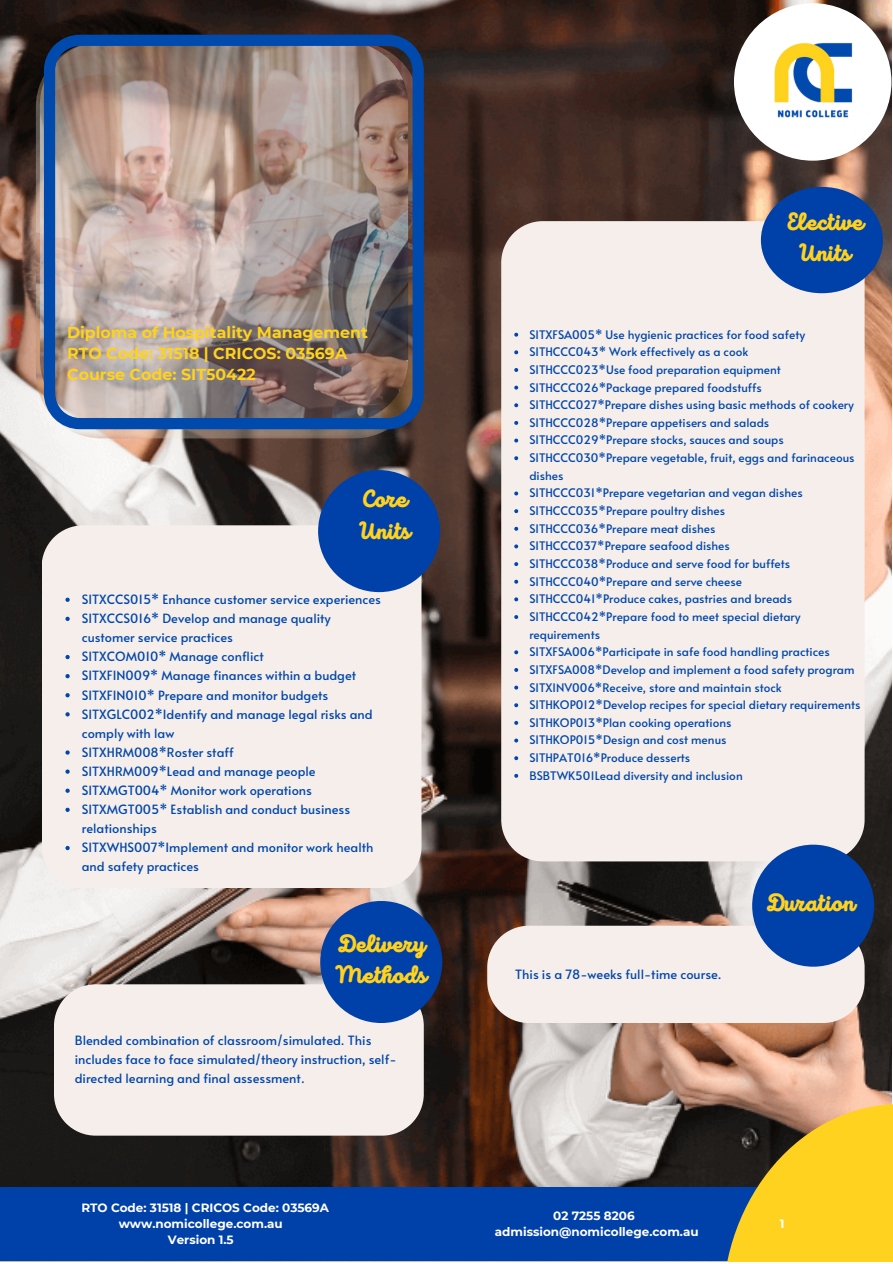
<style>
.page{position:relative;width:893px;height:1264px;background:#fff}
.page>*{position:absolute;margin:0;border:0;box-sizing:border-box;transform-origin:0 0}
.t1{font:900 24px/31.5px "Intro Script";color:#ffd21d}
.t2{font:700 15.75px/21.3px "Montserrat";color:#ffd21d}
.t3{font:12.75px/19px "Alata";color:#0047ab}
.t4{font:700 12px/15.8px "Montserrat";color:#fff}
.t5{font:11.7px/17.7px "Alata";color:#0047ab}
</style>
<div class="page">
<img style="left:0;top:0;width:891px;height:1187px">
<div style="left:0;top:1187px;width:804px;height:75px;background:#0040a9"></div>
<svg style="left:722px;top:1104px;width:170px;height:158px;fill:#ffd21f"></svg>
<svg style="left:734px;top:3px;width:157px;height:158px"></svg>
<img style="left:752px;top:21px;width:121px;height:122px">
<img style="left:36px;top:42px;width:384px;height:396px;border-radius:65px">
<div style="left:501px;top:221px;width:363px;height:640px;background:#f6eeea"></div>
<div style="left:760px;top:187px;width:122px;height:106px;background:#0040a9;border-radius:50%"></div>
<div style="left:42px;top:525px;width:379px;height:363px;background:#f6eeea"></div>
<div style="left:318px;top:470px;width:122px;height:122px;background:#0040a9;border-radius:50%"></div>
<img style="left:44px;top:35px;width:380px;height:394px">
<svg style="left:65px;top:597px;width:5px;height:5px"></svg>
<svg style="left:65px;top:616px;width:5px;height:5px"></svg>
<svg style="left:65px;top:655px;width:5px;height:4px"></svg>
<svg style="left:65px;top:674px;width:5px;height:4px"></svg>
<svg style="left:65px;top:693px;width:5px;height:4px"></svg>
<svg style="left:65px;top:712px;width:5px;height:4px"></svg>
<svg style="left:65px;top:750px;width:5px;height:4px"></svg>
<svg style="left:65px;top:769px;width:5px;height:4px"></svg>
<svg style="left:65px;top:788px;width:5px;height:4px"></svg>
<svg style="left:65px;top:807px;width:5px;height:5px"></svg>
<svg style="left:65px;top:845px;width:5px;height:5px"></svg>
<svg style="left:514px;top:333px;width:4px;height:3px"></svg>
<svg style="left:514px;top:350px;width:4px;height:4px"></svg>
<svg style="left:514px;top:368px;width:4px;height:4px"></svg>
<svg style="left:514px;top:385px;width:4px;height:4px"></svg>
<svg style="left:514px;top:403px;width:4px;height:4px"></svg>
<svg style="left:514px;top:421px;width:4px;height:4px"></svg>
<svg style="left:514px;top:438px;width:4px;height:4px"></svg>
<svg style="left:514px;top:456px;width:4px;height:4px"></svg>
<svg style="left:514px;top:491px;width:4px;height:4px"></svg>
<svg style="left:514px;top:509px;width:4px;height:4px"></svg>
<svg style="left:514px;top:527px;width:4px;height:3px"></svg>
<svg style="left:514px;top:544px;width:4px;height:4px"></svg>
<svg style="left:514px;top:562px;width:4px;height:4px"></svg>
<svg style="left:514px;top:579px;width:4px;height:4px"></svg>
<svg style="left:514px;top:597px;width:4px;height:4px"></svg>
<svg style="left:514px;top:615px;width:4px;height:4px"></svg>
<svg style="left:514px;top:650px;width:4px;height:4px"></svg>
<svg style="left:514px;top:668px;width:4px;height:4px"></svg>
<svg style="left:514px;top:685px;width:4px;height:4px"></svg>
<svg style="left:514px;top:703px;width:4px;height:4px"></svg>
<svg style="left:514px;top:721px;width:4px;height:4px"></svg>
<svg style="left:514px;top:738px;width:4px;height:4px"></svg>
<svg style="left:514px;top:756px;width:4px;height:4px"></svg>
<svg style="left:514px;top:773px;width:4px;height:4px"></svg>
<div style="left:54px;top:984px;width:370px;height:151px;background:#f6eeea"></div>
<div style="left:320px;top:901px;width:122px;height:122px;background:#0040a9;border-radius:50%"></div>
<div style="left:487px;top:925px;width:377px;height:98px;background:#f6eeea"></div>
<div style="left:752px;top:844px;width:122px;height:122px;background:#0040a9;border-radius:50%"></div>
<p class="t2" style="left:67px;top:321px;width:302px">Diploma of Hospitality Management</p>
<p class="t2" style="left:67px;top:342px;width:281px">RTO Code: 31518 | CRICOS: 03569A<br>Course Code: SIT50422</p>
<p class="t1" style="left:358px;top:485px;width:54px">Core<br>Units</p>
<p class="t3" style="left:82px;top:589px;width:301px">SITXCCS015* Enhance customer service experiences</p>
<p class="t3" style="left:82px;top:608px;width:251px">SITXCCS016* Develop and manage quality customer service practices</p>
<p class="t3" style="left:82px;top:646px;width:183px">SITXCOM010* Manage conflict</p>
<p class="t3" style="left:82px;top:665px;width:276px">SITXFIN009* Manage finances within a budget</p>
<p class="t3" style="left:82px;top:684px;width:248px">SITXFIN010* Prepare and monitor budgets</p>
<p class="t3" style="left:82px;top:703px;width:292px">SITXGLC002*Identify and manage legal risks and comply with law</p>
<p class="t3" style="left:82px;top:742px;width:153px">SITXHRM008*Roster staff</p>
<p class="t3" style="left:82px;top:761px;width:235px">SITXHRM009*Lead and manage people</p>
<p class="t3" style="left:82px;top:780px;width:232px">SITXMGT004* Monitor work operations</p>
<p class="t3" style="left:82px;top:799px;width:270px">SITXMGT005* Establish and conduct business relationships</p>
<p class="t3" style="left:82px;top:837px;width:293px">SITXWHS007*Implement and monitor work health and safety practices</p>
<p class="t1" style="left:335px;top:930px;width:93px">Delivery<br>Methods</p>
<p class="t3" style="left:75px;top:1030px;width:323px">Blended combination of classroom/simulated. This includes face to face simulated/theory instruction, self&shy;directed learning and final assessment.</p>
<p class="t4" style="left:119px;top:1199px;width:212px;text-indent:-37px">RTO Code: 31518 | CRICOS Code: 03569A www.nomicollege.com.au</p>
<p class="t4" style="left:168px;top:1231px;width:68px">Version 1.5</p>
<p class="t1" style="left:785px;top:208px;width:80px;text-align:center">Elective<br>Units</p>
<p class="t5" style="left:529px;top:325px;width:277px">SITXFSA005* Use hygienic practices for food safety</p>
<p class="t5" style="left:529px;top:342px;width:220px">SITHCCC043* Work effectively as a cook</p>
<p class="t5" style="left:529px;top:360px;width:253px">SITHCCC023*Use food preparation equipment</p>
<p class="t5" style="left:529px;top:378px;width:234px">SITHCCC026*Package prepared foodstuffs</p>
<p class="t5" style="left:529px;top:395px;width:326px">SITHCCC027*Prepare dishes using basic methods of cookery</p>
<p class="t5" style="left:529px;top:413px;width:241px">SITHCCC028*Prepare appetisers and salads</p>
<p class="t5" style="left:529px;top:431px;width:256px">SITHCCC029*Prepare stocks, sauces and soups</p>
<p class="t5" style="left:529px;top:448px;width:327px">SITHCCC030*Prepare vegetable, fruit, eggs and farinaceous dishes</p>
<p class="t5" style="left:529px;top:484px;width:275px">SITHCCC031*Prepare vegetarian and vegan dishes</p>
<p class="t5" style="left:529px;top:501px;width:197px">SITHCCC035*Prepare poultry dishes</p>
<p class="t5" style="left:529px;top:519px;width:187px">SITHCCC036*Prepare meat dishes</p>
<p class="t5" style="left:529px;top:536px;width:202px">SITHCCC037*Prepare seafood dishes</p>
<p class="t5" style="left:529px;top:554px;width:262px">SITHCCC038*Produce and serve food for buffets</p>
<p class="t5" style="left:529px;top:572px;width:214px">SITHCCC040*Prepare and serve cheese</p>
<p class="t5" style="left:529px;top:589px;width:264px">SITHCCC041*Produce cakes, pastries and breads</p>
<p class="t5" style="left:529px;top:607px;width:273px">SITHCCC042*Prepare food to meet special dietary requirements</p>
<p class="t5" style="left:529px;top:642px;width:302px">SITXFSA006*Participate in safe food handling practices</p>
<p class="t5" style="left:529px;top:660px;width:327px">SITXFSA008*Develop and implement a food safety program</p>
<p class="t5" style="left:529px;top:678px;width:254px">SITXINV006*Receive, store and maintain stock</p>
<p class="t5" style="left:529px;top:695px;width:332px">SITHKOP012*Develop recipes for special dietary requirements</p>
<p class="t5" style="left:529px;top:713px;width:204px">SITHKOP013*Plan cooking operations</p>
<p class="t5" style="left:529px;top:730px;width:199px">SITHKOP015*Design and cost menus</p>
<p class="t5" style="left:529px;top:748px;width:162px">SITHPAT016*Produce desserts</p>
<p class="t5" style="left:529px;top:766px;width:215px">BSBTWK501Lead diversity and inclusion</p>
<p class="t3" style="left:515px;top:963px;width:208px">This is a 78-weeks full-time course.</p>
<p class="t1" style="left:765px;top:889px;width:91px">Duration</p>
<p class="t4" style="left:495px;top:1207px;width:205px;text-align:center">02 7255 8206 admission@nomicollege.com.au</p>
<p class="t4" style="left:779px;top:1215px;width:6px">1</p>
</div>
